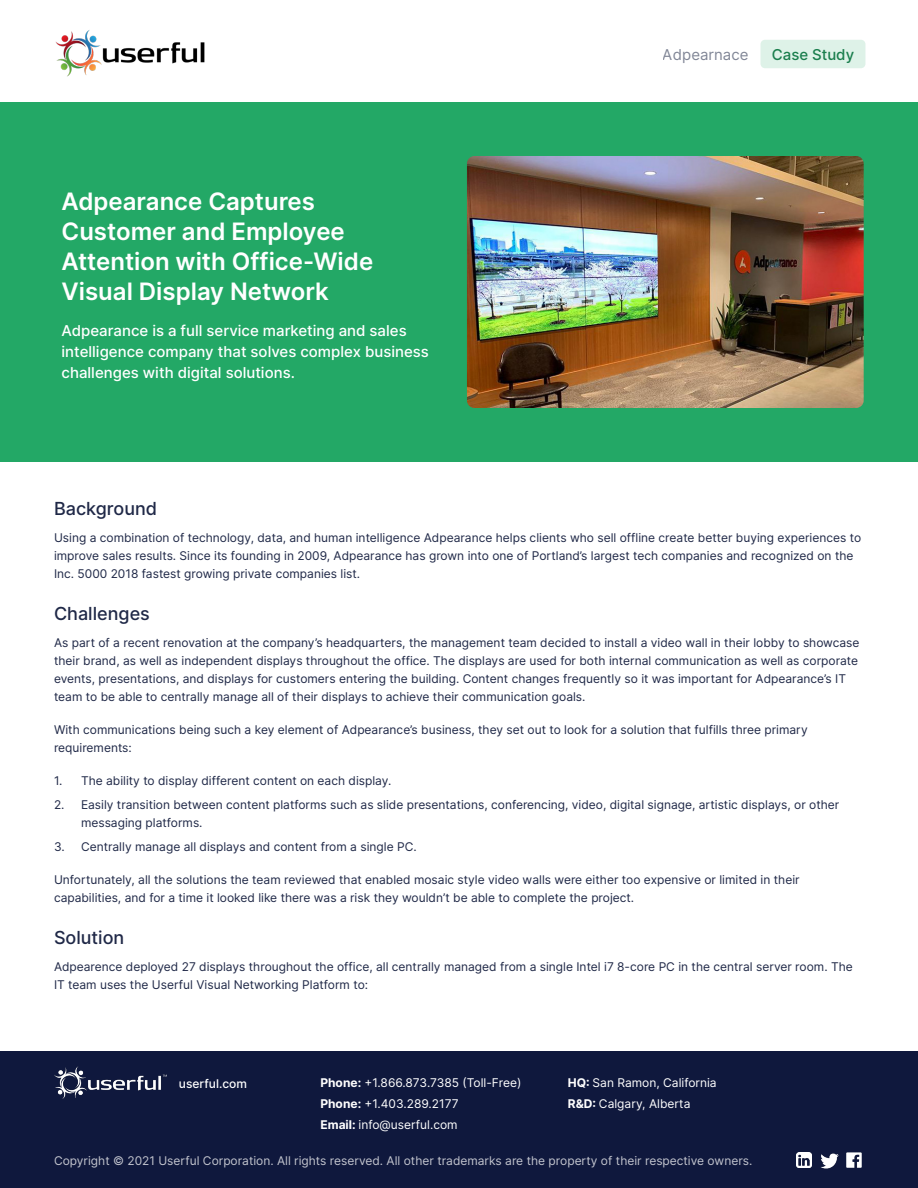
<style>
.page{position:relative;width:918px;height:1188px;background:#fff}
.page>*{position:absolute;margin:0;border:0;box-sizing:border-box;transform-origin:0 0}
.t1{font:600 24px/30px "Inter";color:#fff}
.Userful_Paragraph_St{font:500 18px "Inter";color:#1f2847}
.Userful_Paragraph_St-2{font:500 15px/21px "Inter";color:#fff}
.t2{font:15px "Inter";color:#4a5269}
.t3{font:500 15px "Inter";color:#1a7e4d}
.Userful_Paragraph_St-3{font:12px/18px "Inter";color:#1f2847}
.t4{font:12px/21px "Inter";color:#fff}
.t5{font:500 12px "Inter";color:#fff}
.s1{font-weight:700}
</style>
<div class="page">
<img style="left:56px;top:30px;width:149px;height:47px">
<div style="left:760px;top:40px;width:105px;height:28px;background:#def2e8;border-radius:4px"></div>
<div style="left:0;top:1052px;width:918px;height:136px;background:#0f183d"></div>
<img style="left:54px;top:1066px;width:112px;height:33px">
<img style="left:796px;top:1153px;width:15px;height:15px">
<img style="left:821px;top:1153px;width:17px;height:16px">
<img style="left:847px;top:1153px;width:15px;height:15px">
<div style="left:0;top:102px;width:918px;height:360px;background:#23a866"></div>
<img style="left:467px;top:156px;width:397px;height:252px">
<p class="t1" style="left:62px;top:185px;width:313px">Adpearance Captures<br>Customer and Employee<br>Attention with Office-Wide<br>Visual Display Network</p>
<p class="Userful_Paragraph_St-2" style="left:62px;top:319px;width:369px">Adpearance is a full service marketing and sales intelligence company that solves complex business challenges with digital solutions.</p>
<p class="t2" style="left:663px;top:44px;width:87px">Adpearnace</p>
<p class="t3" style="left:772px;top:43px;width:84px">Case Study</p>
<p class="Userful_Paragraph_St" style="left:54px;top:496px;width:105px">Background</p>
<p class="Userful_Paragraph_St-3" style="left:54px;top:529px;width:809px">Using a combination of technology, data, and human intelligence Adpearance helps clients who sell offline create better buying experiences to improve sales results. Since its founding in 2009, Adpearance has grown into one of Portland’s largest tech companies and recognized on the<br>Inc. 5000 2018 fastest growing private companies list.</p>
<p class="Userful_Paragraph_St" style="left:54px;top:601px;width:97px">Challenges</p>
<p class="Userful_Paragraph_St-3" style="left:54px;top:634px;width:807px">As part of a recent renovation at the company’s headquarters, the management team decided to install a video wall in their lobby to showcase their brand, as well as independent displays throughout the office. The displays are used for both internal communication as well as corporate events, presentations, and displays for customers entering the building. Content changes frequently so it was important for Adpearance’s IT team to be able to centrally manage all of their displays to achieve their communication goals.</p>
<p class="Userful_Paragraph_St-3" style="left:54px;top:721px;width:755px">With communications being such a key element of Adpearance’s business, they set out to look for a solution that fulfills three primary requirements:</p>
<p class="Userful_Paragraph_St-3" style="left:54px;top:772px;width:339px">1. The ability to display different content on each display.</p>
<p class="Userful_Paragraph_St-3" style="left:81px;top:796px;width:760px;text-indent:-27px">2. Easily transition between content platforms such as slide presentations, conferencing, video, digital signage, artistic displays, or other messaging platforms.</p>
<p class="Userful_Paragraph_St-3" style="left:54px;top:838px;width:364px">3. Centrally manage all displays and content from a single PC.</p>
<p class="Userful_Paragraph_St-3" style="left:54px;top:871px;width:747px">Unfortunately, all the solutions the team reviewed that enabled mosaic style video walls were either too expensive or limited in their capabilities, and for a time it looked like there was a risk they wouldn’t be able to complete the project.</p>
<p class="Userful_Paragraph_St" style="left:54px;top:925px;width:72px">Solution</p>
<p class="Userful_Paragraph_St-3" style="left:54px;top:958px;width:800px">Adpearence deployed 27 displays throughout the office, all centrally managed from a single Intel i7 8-core PC in the central server room. The<br>IT team uses the Userful Visual Networking Platform to:</p>
<p class="t5" style="left:179px;top:1074px;width:70px">userful.com</p>
<p class="t4" style="left:320px;top:1072px;width:203px"><span class="s1">Phone:</span> +1.866.873.7385 (Toll-Free)<br><span class="s1">Phone:</span> +1.403.289.2177<br><span class="s1">Email:</span> info@userful.com</p>
<p class="t4" style="left:568px;top:1072px;width:150px"><span class="s1">HQ:</span> San Ramon, California<br><span class="s1">R&amp;D:</span> Calgary, Alberta</p>
<p class="t4" style="left:54px;top:1149px;width:700px">Copyright © 2021 Userful Corporation. All rights reserved. All other trademarks are the property of their respective owners.</p>
</div>
